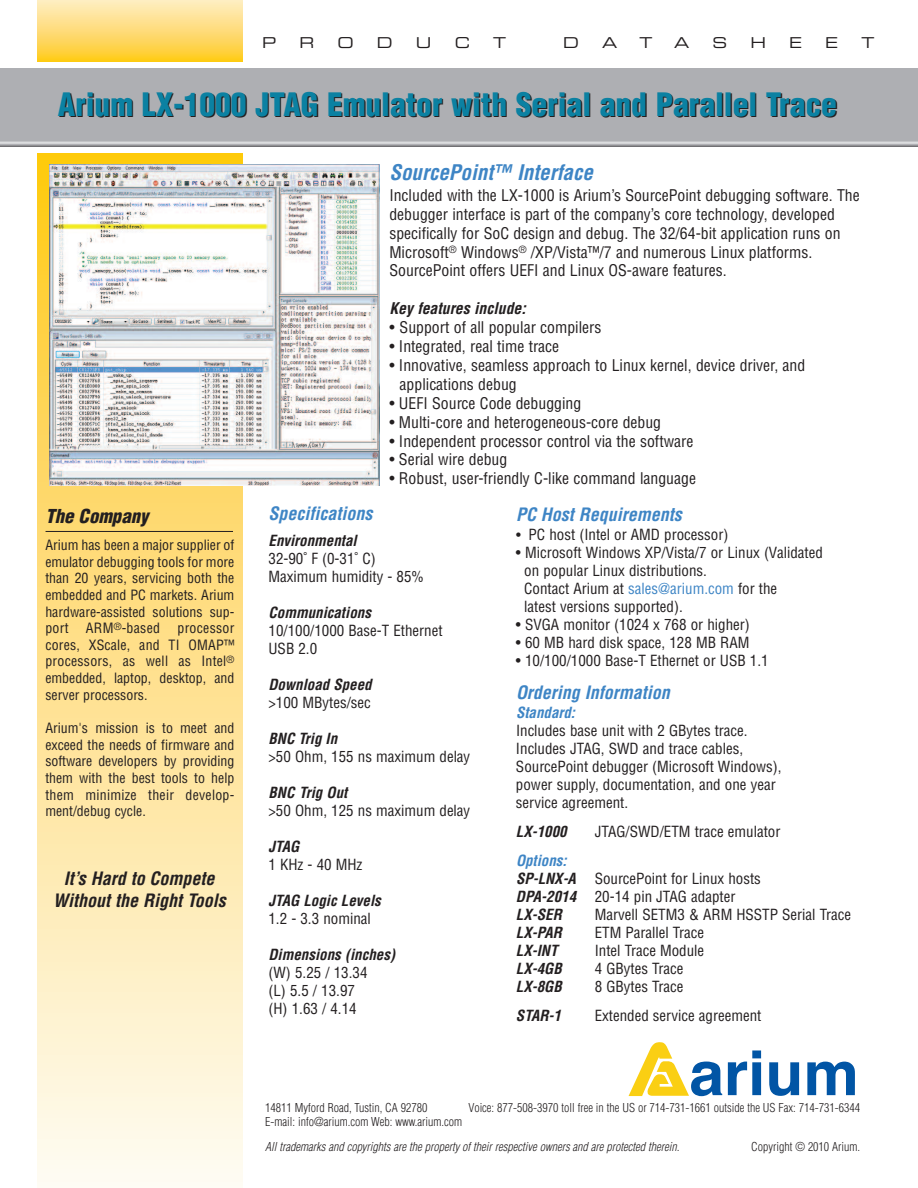
<style>
.page{position:relative;width:918px;height:1188px;background:#fff}
.page>*{position:absolute;margin:0;border:0;box-sizing:border-box;transform-origin:0 0}
.t1{font:900 condensed 31.5px "Helvetica";color:#0b81a2}
.t2{font:italic 700 condensed 21px "Helvetica";color:#3e85c5}
.t3{font:italic 900 condensed 18.75px "Helvetica";color:#231f20}
.t4{font:italic 700 condensed 18px "Helvetica";color:#3e85c5}
.t5{font:italic 700 condensed 18px/21.6px "Helvetica";color:#231f20;text-align:center}
.t6{font:condensed 15.75px/18.9px "Helvetica";color:#231f20}
.t7{font:italic 700 condensed 15.75px "Helvetica";color:#231f20}
.t8{font:condensed 15px/18px "Helvetica";color:#231f20}
.t9{font:italic 700 condensed 15px "Helvetica";color:#231f20}
.t10{font:15px "Eurostile Extended Two";color:#231f20}
.t11{font:italic 700 condensed 15px "Helvetica";color:#3e85c5}
.t12{font:condensed 13.8px/16.6px "Helvetica";color:#231f20;text-align:justify}
.t13{font:condensed 13.8px "Helvetica";letter-spacing:.02em;color:#231f20}
.t14{font:300 condensed 12px "Helvetica";color:#231f20}
.t15{font:italic 300 condensed 12px "Helvetica";color:#231f20}
.s1{font-size:14.25px}
.s2{color:#3e85c5}
.s3{font-weight:700;font-style:italic;color:#3e85c5}
.s4{font-weight:700;font-style:italic}
</style>
<div class="page">
<svg style="left:0;top:69px;width:918px;height:82px"></svg>
<div style="left:0;top:69px;width:918px;height:71px;background:#aeafb3"></div>
<svg style="left:37px;top:154px;width:206px;height:1032px;background:#fde7a8"></svg>
<div style="left:37px;top:0;width:206px;height:62px;background:linear-gradient(to bottom,#ffeec9,#ffcb23)"></div>
<hr style="left:46px;top:531px;width:187px;height:1px;background:#231f20">
<svg style="left:629px;top:1042px;width:93px;height:54px"></svg>
<svg style="left:728px;top:1050px;width:33px;height:45px"></svg>
<svg style="left:769px;top:1062px;width:30px;height:34px"></svg>
<svg style="left:807px;top:1062px;width:48px;height:33px"></svg>
<img style="left:50px;top:165px;width:329px;height:321px">
<p class="t10" style="left:262px;top:37px;width:16px">P</p>
<p class="t10" style="left:300px;top:37px;width:16px">R</p>
<p class="t10" style="left:337px;top:37px;width:18px">O</p>
<p class="t10" style="left:377px;top:37px;width:17px">D</p>
<p class="t10" style="left:416px;top:37px;width:17px">U</p>
<p class="t10" style="left:455px;top:37px;width:17px">C</p>
<p class="t10" style="left:493px;top:37px;width:14px">T</p>
<p class="t10" style="left:563px;top:37px;width:17px">D</p>
<p class="t10" style="left:602px;top:37px;width:17px">A</p>
<p class="t10" style="left:639px;top:37px;width:14px">T</p>
<p class="t10" style="left:674px;top:37px;width:17px">A</p>
<p class="t10" style="left:712px;top:37px;width:16px">S</p>
<p class="t10" style="left:750px;top:37px;width:17px">H</p>
<p class="t10" style="left:789px;top:37px;width:14px">E</p>
<p class="t10" style="left:825px;top:37px;width:14px">E</p>
<p class="t10" style="left:861px;top:37px;width:14px">T</p>
<h1 class="t1" style="left:58px;top:87px;width:781px">Arium LX-1000 JTAG Emulator with Serial and Parallel Trace</h1>
<p class="t3" style="left:45px;top:505px;width:105px">The Company</p>
<p class="t12" style="left:45px;top:537px;width:191px">Arium has been a major supplier of emulator debugging tools for more than 20 years, servicing both the embedded and PC markets. Arium hardware-assisted solutions sup&shy;port</p>
<p class="t13" style="left:86px;top:620px;width:76px">ARM<sup>®</sup>-based</p>
<p class="t12" style="left:45px;top:620px;width:191px;text-indent:132px">processor cores, XScale, and TI OMAP™ processors, as well as Intel<sup>® </sup>embedded, laptop, desktop, and server processors.</p>
<p class="t12" style="left:45px;top:720px;width:191px">Arium's mission is to meet and exceed the needs of firmware and software developers by providing them with the best tools to help them minimize their develop&shy;ment/debug cycle.</p>
<p class="t5" style="left:53px;top:868px;width:174px">It’s Hard to Compete<br>Without the Right Tools</p>
<h2 class="t2" style="left:389px;top:160px;width:205px">SourcePoint™ Interface</h2>
<p class="t6" style="left:389px;top:186px;width:472px">Included with the LX-1000 is Arium’s SourcePoint debugging software. The debugger interface is part of the company’s core technology, developed specifically for SoC design and debug. The 32/64-bit application runs on Microsoft<sup>®</sup> Windows<sup>®</sup> /XP/Vista™/7 and numerous Linux platforms.<br>SourcePoint offers UEFI and Linux OS-aware features.</p>
<p class="t7" style="left:389px;top:300px;width:138px">Key features include:</p>
<p class="t6" style="left:389px;top:318px;width:214px">• Support of all popular compilers</p>
<p class="t6" style="left:389px;top:337px;width:171px">• Integrated, real time trace</p>
<p class="t6" style="left:400px;top:356px;width:407px;text-indent:-10px">• Innovative, seamless approach to Linux kernel, device driver, and applications debug</p>
<p class="t6" style="left:389px;top:394px;width:193px">• UEFI Source Code debugging</p>
<p class="t6" style="left:389px;top:413px;width:273px">• Multi-core and heterogeneous-core debug</p>
<p class="t6" style="left:389px;top:432px;width:306px">• Independent processor control via the software</p>
<p class="t6" style="left:389px;top:451px;width:119px">• Serial wire debug</p>
<p class="t6" style="left:389px;top:469px;width:308px">• Robust, user-friendly C-like command language</p>
<p class="t4" style="left:268px;top:503px;width:105px">Specifications</p>
<p class="t9" style="left:268px;top:532px;width:90px">Environmental</p>
<p class="t8" style="left:268px;top:549px;width:157px">32-90˚ F (0-31˚ C)<br>Maximum humidity - 85%</p>
<p class="t9" style="left:269px;top:604px;width:104px">Communications</p>
<p class="t8" style="left:268px;top:621px;width:176px">10/100/1000 Base-T Ethernet<br>USB 2.0</p>
<p class="t9" style="left:268px;top:676px;width:105px">Download Speed</p>
<p class="t8" style="left:268px;top:693px;width:104px">&gt;100 MBytes/sec</p>
<p class="t9" style="left:268px;top:730px;width:70px">BNC Trig In</p>
<p class="t8" style="left:268px;top:747px;width:203px">&gt;50 Ohm, 155 ns maximum delay</p>
<p class="t9" style="left:268px;top:784px;width:80px">BNC Trig Out</p>
<p class="t8" style="left:268px;top:801px;width:203px">&gt;50 Ohm, 125 ns maximum delay</p>
<p class="t9" style="left:268px;top:838px;width:32px">JTAG</p>
<p class="t8" style="left:268px;top:855px;width:95px">1 KHz - 40 MHz</p>
<p class="t9" style="left:268px;top:892px;width:114px">JTAG Logic Levels</p>
<p class="t8" style="left:268px;top:909px;width:104px">1.2 - 3.3 nominal</p>
<p class="t9" style="left:268px;top:946px;width:128px">Dimensions (inches)</p>
<p class="t8" style="left:268px;top:963px;width:101px">(W) 5.25 / 13.34 (L) 5.5 / 13.97 (H) 1.63 / 4.14</p>
<p class="t4" style="left:516px;top:504px;width:167px">PC Host Requirements</p>
<p class="t8" style="left:516px;top:526px;width:214px"><span class="s1">•</span> PC host (Intel or AMD processor)</p>
<p class="t8" style="left:524px;top:544px;width:300px;text-indent:-8px">• Microsoft Windows XP/Vista/7 or Linux (Validated on popular Linux distributions.<br>Contact Arium at <span class="s2">sales@arium.com</span> for the<br>latest versions supported).</p>
<p class="t8" style="left:516px;top:616px;width:235px">• SVGA monitor (1024 x 768 or higher)</p>
<p class="t8" style="left:516px;top:634px;width:235px">• 60 MB hard disk space, 128 MB RAM</p>
<p class="t8" style="left:516px;top:652px;width:254px">• 10/100/1000 Base-T Ethernet or USB 1.1</p>
<p class="t4" style="left:516px;top:682px;width:155px">Ordering Information</p>
<p class="t11" style="left:516px;top:704px;width:61px">Standard:</p>
<p class="t8" style="left:516px;top:722px;width:267px">Includes base unit with 2 GBytes trace.<br>Includes JTAG, SWD and trace cables, SourcePoint debugger (Microsoft Windows), power supply, documentation, and one year service agreement.</p>
<p class="t9" style="left:516px;top:823px;width:52px">LX-1000</p>
<p class="t8" style="left:595px;top:823px;width:187px">JTAG/SWD/ETM trace emulator</p>
<p class="t8" style="left:516px;top:852px;width:246px"><span class="s3">Options:<br></span><span class="s4">SP-LNX-A</span> SourcePoint for Linux hosts<br><span class="s4">DPA-2014</span> 20-14 pin JTAG adapter<br><span class="s4">LX-SER</span></p>
<p class="t8" style="left:595px;top:906px;width:258px">Marvell SETM3 &amp; ARM HSSTP Serial Trace</p>
<p class="t9" style="left:516px;top:924px;width:48px">LX-PAR</p>
<p class="t8" style="left:595px;top:924px;width:111px">ETM Parallel Trace</p>
<p class="t9" style="left:516px;top:942px;width:43px">LX-INT</p>
<p class="t8" style="left:595px;top:942px;width:111px">Intel Trace Module</p>
<p class="t9" style="left:516px;top:960px;width:47px">LX-4GB</p>
<p class="t8" style="left:595px;top:960px;width:90px">4 GBytes Trace</p>
<p class="t9" style="left:516px;top:978px;width:47px">LX-8GB</p>
<p class="t8" style="left:595px;top:978px;width:90px">8 GBytes Trace</p>
<p class="t9" style="left:516px;top:1007px;width:47px">STAR-1</p>
<p class="t8" style="left:595px;top:1007px;width:168px">Extended service agreement</p>
<p class="t14" style="left:265px;top:1100px;width:164px">14811 Myford Road, Tustin, CA 92780</p>
<p class="t14" style="left:469px;top:1100px;width:393px">Voice: 877-508-3970 toll free in the US or 714-731-1661 outside the US Fax: 714-731-6344</p>
<p class="t14" style="left:265px;top:1115px;width:198px">E-mail: info@arium.com Web: www.arium.com</p>
<p class="t15" style="left:265px;top:1140px;width:416px">All trademarks and copyrights are the property of their respective owners and are protected therein.</p>
<p class="t14" style="left:751px;top:1140px;width:110px">Copyright © 2010 Arium.</p>
</div>
